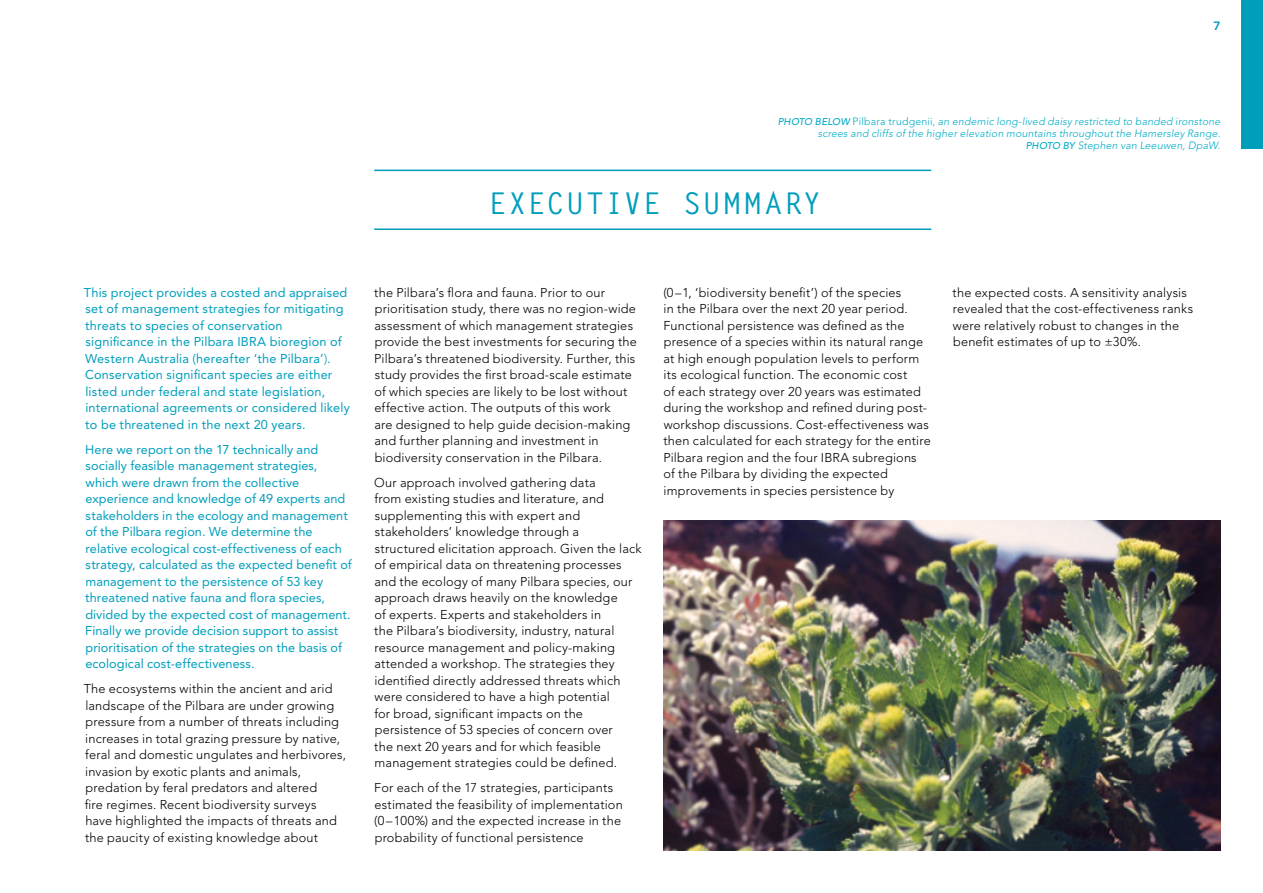
<style>
.page{position:relative;width:1263px;height:893px;background:#fff}
.page>*{position:absolute;margin:0;border:0;box-sizing:border-box;transform-origin:0 0}
.t1{font:700 30px "Letter Gothic Std";letter-spacing:.04em;color:#009ebb}
.t2{font:300 12.75px/16.5px "Avenir LT Std";letter-spacing:.015em;color:#000}
.t3{font:12.75px/16.5px "Avenir LT Std";letter-spacing:.01em;color:#009ebb}
.t4{font:800 12px "Avenir LT Std";color:#009ebb}
.t5{font:italic 300 10.5px/12px "Avenir LT Std";letter-spacing:.02em;color:#00acc6;text-align:right}
.s1{font-family:"Avenir";font-weight:500;font-size:9.75px}
.s2{font-family:"Avenir";font-style:normal}
.s3{font-family:"Avenir";font-weight:300}
.s4{font-family:"Avenir"}
</style>
<div class="page">
<hr style="left:374px;top:170px;width:557px;height:1px;background:#009ebb">
<hr style="left:374px;top:228px;width:557px;height:2px;background:#009ebb">
<img style="left:663px;top:521px;width:557px;height:329px">
<div style="left:1242px;top:0;width:21px;height:149px;background:#009ebb"></div>
<p class="t4" style="left:1213px;top:19px;width:9px">7</p>
<p class="t5" style="left:778px;top:115px;width:444px"><span class="s1">PHOTO BELOW</span> <span class="s2">Pilbara trudgenii</span>, an endemic long-lived daisy restricted to banded ironstone screes and cliffs of the higher elevation mountains throughout the Hamersley Range.<br><span class="s1">PHOTO BY</span> Stephen van Leeuwen, DpaW.</p>
<h1 class="t1" style="left:489px;top:184px;width:334px">EXECUTIVE SUMMARY</h1>
<p class="t3" style="left:84px;top:284px;width:267px">This project provides a costed and appraised set of management strategies for mitigating threats to species of conservation significance in the Pilbara IBRA bioregion of Western Australia (hereafter ‘the Pilbara’<span class="s3">)</span>.<br>Conservation significant species are either listed under federal and state legislation, international agreements or considered likely to be threatened in the next 20 years.</p>
<p class="t3" style="left:85px;top:441px;width:268px">Here we report on the 17 technically and socially feasible management strategies, which were drawn from the collective experience and knowledge of 49 experts and stakeholders in the ecology and management of the Pilbara region. We determine the relative ecological cost-effectiveness of each strategy, calculated as the expected benefit of management to the persistence of 53 key threatened native fauna and flora species, divided by the expected cost of management.<br>Finally we provide decision support to assist prioritisation of the strategies on the basis of ecological cost-effectiveness.</p>
<p class="t2" style="left:84px;top:681px;width:264px">The ecosystems within the ancient and arid landscape of the Pilbara are under growing pressure from a number of threats including increases in total grazing pressure by native, feral and domestic ungulates and herbivores, invasion by exotic plants and animals, predation by feral predators and altered<br>fire regimes. Recent biodiversity surveys<br>have highlighted the impacts of threats and the paucity of existing knowledge about</p>
<p class="t2" style="left:374px;top:284px;width:264px">the Pilbara’s flora and fauna. Prior to our prioritisation study, there was no region-wide assessment of which management strategies provide the best investments for securing the Pilbara’s threatened biodiversity. Further, this study provides the first broad-scale estimate of which species are likely to be lost without effective action. The outputs of this work<br>are designed to help guide decision-making and further planning and investment in biodiversity conservation in the Pilbara.</p>
<p class="t2" style="left:374px;top:474px;width:269px">Our approach involved gathering data<br>from existing studies and literature, and supplementing this with expert and stakeholders’ knowledge through a structured elicitation approach. Given the lack of empirical data on threatening processes and the ecology of many Pilbara species, our approach draws heavily on the knowledge<br>of experts. Experts and stakeholders in<br>the Pilbara’s biodiversity, industry, natural resource management and policy-making attended a workshop. The strategies they identified directly addressed threats which were considered to have a high potential<br>for broad, significant impacts on the persistence of 53 species of concern over<br>the next 20 years and for which feasible management strategies could be defined.</p>
<p class="t2" style="left:374px;top:779px;width:250px">For each of the 17 strategies, participants estimated the feasibility of implementation (0–100%<span class="s4">)</span> and the expected increase in the probability of functional persistence</p>
<p class="t2" style="left:663px;top:284px;width:269px">(0–1, ‘biodiversity benefit’<span class="s4">)</span> of the species<br>in the Pilbara over the next 20 year period.<br>Functional persistence was defined as the presence of a species within its natural range at high enough population levels to perform its ecological function. The economic cost<br>of each strategy over 20 years was estimated during the workshop and refined during post&shy;workshop discussions. Cost-effectiveness was then calculated for each strategy for the entire Pilbara region and the four IBRA subregions of the Pilbara by dividing the expected improvements in species persistence by</p>
<p class="t2" style="left:952px;top:284px;width:242px">the expected costs. A sensitivity analysis revealed that the cost-effectiveness ranks were relatively robust to changes in the benefit estimates of up to ±30%.</p>
</div>
